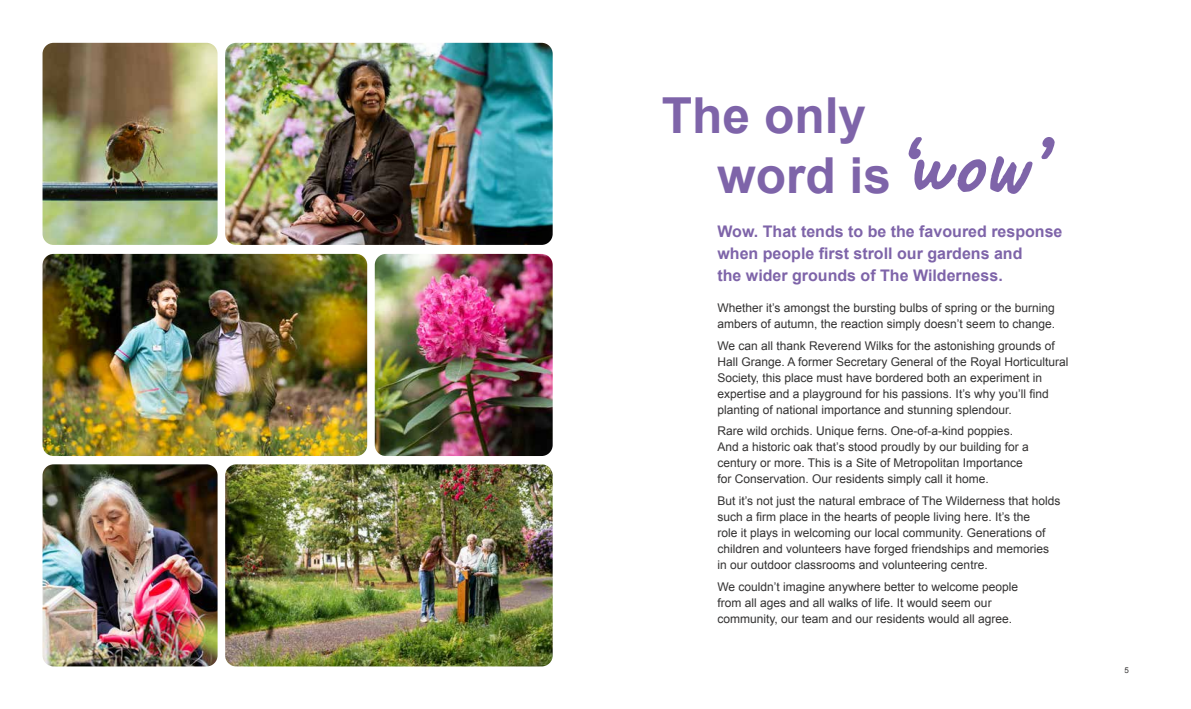
<style>
.page{position:relative;width:1191px;height:709px;background:#fff}
.page>*{position:absolute;margin:0;border:0;box-sizing:border-box;transform-origin:0 0}
.t1{font:700 49.6px/59.1px "Arial";color:#7e64a9}
.t2{font:700 16px/22px "Arial";color:#7e64a9}
.t3{font:12px/16px "Arial";color:#333232}
.t4{font:8px "Arial";color:#333232}
.s1{font-family:"Caveat";font-weight:400;font-size:86.9px}
</style>
<div class="page">
<img style="left:43px;top:254px;width:324px;height:202px">
<img style="left:375px;top:254px;width:177px;height:202px">
<img style="left:225px;top:464px;width:327px;height:202px">
<img style="left:43px;top:464px;width:174px;height:202px">
<img style="left:225px;top:43px;width:327px;height:202px">
<img style="left:43px;top:43px;width:174px;height:202px">
<h1 class="t1" style="left:717px;top:88px;width:321px;text-indent:-55px">The only<br>word is <span class="s1">‘wow’</span></h1>
<h2 class="t2" style="left:717px;top:221px;width:346px">Wow. That tends to be the favoured response when people first stroll our gardens and<br>the wider grounds of The Wilderness.</h2>
<p class="t3" style="left:717px;top:300px;width:339px">Whether it’s amongst the bursting bulbs of spring or the burning ambers of autumn, the reaction simply doesn’t seem to change.</p>
<p class="t3" style="left:717px;top:337px;width:352px">We can all thank Reverend Wilks for the astonishing grounds of Hall Grange. A former Secretary General of the Royal Horticultural Society, this place must have bordered both an experiment in expertise and a playground for his passions. It’s why you’ll find planting of national importance and stunning splendour.</p>
<p class="t3" style="left:717px;top:423px;width:313px">Rare wild orchids. Unique ferns. One-of-a-kind poppies.<br>And a historic oak that’s stood proudly by our building for a century or more. This is a Site of Metropolitan Importance for Conservation. Our residents simply call it home.</p>
<p class="t3" style="left:717px;top:493px;width:345px">But it’s not just the natural embrace of The Wilderness that holds such a firm place in the hearts of people living here. It’s the<br>role it plays in welcoming our local community. Generations of children and volunteers have forged friendships and memories in our outdoor classrooms and volunteering centre.</p>
<p class="t3" style="left:717px;top:578px;width:302px">We couldn’t imagine anywhere better to welcome people from all ages and all walks of life. It would seem our community, our team and our residents would all agree.</p>
<p class="t4" style="left:1124px;top:665px;width:6px">5</p>
</div>
